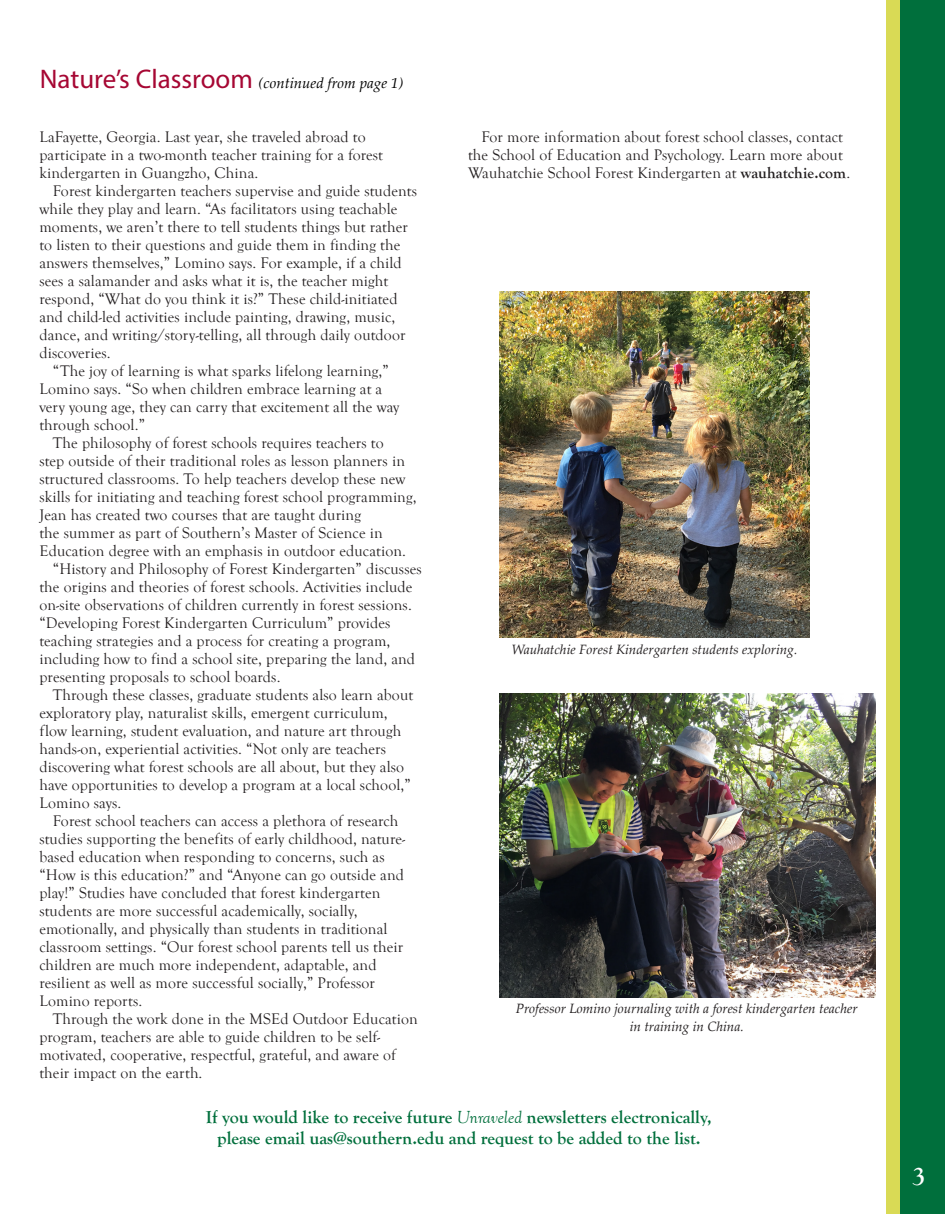
<style>
.page{position:relative;width:945px;height:1215px;background:#fff}
.page>*{position:absolute;margin:0;border:0;box-sizing:border-box;transform-origin:0 0}
.t1{font:700 27px "Goudy Old Style T";color:#fff}
.t2{font:700 18px/21.6px "Goudy Old Style T";color:#006f3c;text-align:center}
.t3{font:15.75px/18px "Goudy Old Style T";letter-spacing:.01em;color:#231f20}
.t4{font:italic 15px "Palatino Linotype";color:#000}
.t5{font:italic 13.5px/18px "Palatino Linotype";color:#231f20;text-align:center}
.s1{font-family:"Myriad Pro";font-style:normal;font-size:27px;color:#a60733}
.s2{font-weight:700}
.s3{font-weight:400;font-style:italic}
</style>
<div class="page">
<div style="left:886px;top:0;width:45px;height:1214px;background:#d9da55"></div>
<div style="left:900px;top:0;width:45px;height:1214px;background:#006f3c"></div>
<img style="left:500px;top:291px;width:310px;height:347px">
<img style="left:500px;top:694px;width:375px;height:303px">
<p class="t4" style="left:40px;top:72px;width:365px"><span class="s1">Nature’s Classroom</span> (continued from page 1)</p>
<p class="t3" style="left:39px;top:129px;width:345px">LaFayette, Georgia. Last year, she traveled abroad to participate in a two-month teacher training for a forest kindergarten in Guangzho, China.</p>
<p class="t3" style="left:53px;top:183px;width:366px">Forest kindergarten teachers supervise and guide students</p>
<p class="t3" style="left:39px;top:201px;width:359px">while they play and learn. “As facilitators using teachable</p>
<p class="t3" style="left:39px;top:219px;width:370px">moments, we aren’t there to tell students things but rather</p>
<p class="t3" style="left:39px;top:237px;width:362px">to listen to their questions and guide them in finding the</p>
<p class="t3" style="left:39px;top:255px;width:364px">answers themselves,” Lomino says. For example, if a child</p>
<p class="t3" style="left:39px;top:273px;width:350px">sees a salamander and asks what it is, the teacher might</p>
<p class="t3" style="left:39px;top:291px;width:360px">respond, “What do you think it is?” These child-initiated</p>
<p class="t3" style="left:39px;top:309px;width:357px">and child-led activities include painting, drawing, music,</p>
<p class="t3" style="left:39px;top:327px;width:368px">dance, and writing/story-telling, all through daily outdoor</p>
<p class="t3" style="left:39px;top:345px;width:73px">discoveries.</p>
<p class="t3" style="left:53px;top:363px;width:337px">“The joy of learning is what sparks lifelong learning,”</p>
<p class="t3" style="left:39px;top:381px;width:344px">Lomino says. “So when children embrace learning at a</p>
<p class="t3" style="left:39px;top:399px;width:362px">very young age, they can carry that excitement all the way</p>
<p class="t3" style="left:39px;top:417px;width:107px">through school.”</p>
<p class="t3" style="left:53px;top:435px;width:332px">The philosophy of forest schools requires teachers to</p>
<p class="t3" style="left:39px;top:453px;width:367px">step outside of their traditional roles as lesson planners in</p>
<p class="t3" style="left:39px;top:471px;width:368px">structured classrooms. To help teachers develop these new</p>
<p class="t3" style="left:39px;top:489px;width:379px">skills for initiating and teaching forest school programming,</p>
<p class="t3" style="left:39px;top:507px;width:323px">Jean has created two courses that are taught during</p>
<p class="t3" style="left:39px;top:525px;width:345px">the summer as part of Southern’s Master of Science in</p>
<p class="t3" style="left:39px;top:543px;width:368px">Education degree with an emphasis in outdoor education.</p>
<p class="t3" style="left:53px;top:561px;width:371px">“History and Philosophy of Forest Kindergarten” discusses</p>
<p class="t3" style="left:39px;top:579px;width:375px">the origins and theories of forest schools. Activities include</p>
<p class="t3" style="left:39px;top:597px;width:374px">on-site observations of children currently in forest sessions.</p>
<p class="t3" style="left:39px;top:615px;width:353px">“Developing Forest Kindergarten Curriculum” provides</p>
<p class="t3" style="left:39px;top:633px;width:353px">teaching strategies and a process for creating a program,</p>
<p class="t3" style="left:39px;top:651px;width:377px">including how to find a school site, preparing the land, and</p>
<p class="t3" style="left:39px;top:669px;width:243px">presenting proposals to school boards.</p>
<p class="t3" style="left:53px;top:687px;width:362px">Through these classes, graduate students also learn about</p>
<p class="t3" style="left:39px;top:705px;width:350px">exploratory play, naturalist skills, emergent curriculum,</p>
<p class="t3" style="left:39px;top:723px;width:363px">flow learning, student evaluation, and nature art through</p>
<p class="t3" style="left:39px;top:741px;width:348px">hands-on, experiential activities. “Not only are teachers</p>
<p class="t3" style="left:39px;top:759px;width:366px">discovering what forest schools are all about, but they also</p>
<p class="t3" style="left:39px;top:777px;width:373px">have opportunities to develop a program at a local school,”</p>
<p class="t3" style="left:39px;top:795px;width:84px">Lomino says.</p>
<p class="t3" style="left:53px;top:813px;width:347px">Forest school teachers can access a plethora of research</p>
<p class="t3" style="left:39px;top:831px;width:367px">studies supporting the benefits of early childhood, nature-</p>
<p class="t3" style="left:39px;top:849px;width:347px">based education when responding to concerns, such as</p>
<p class="t3" style="left:39px;top:867px;width:366px">“How is this education?” and “Anyone can go outside and</p>
<p class="t3" style="left:39px;top:885px;width:343px">play!” Studies have concluded that forest kindergarten</p>
<p class="t3" style="left:39px;top:903px;width:320px">students are more successful academically, socially,</p>
<p class="t3" style="left:39px;top:921px;width:350px">emotionally, and physically than students in traditional</p>
<p class="t3" style="left:39px;top:939px;width:365px">classroom settings. “Our forest school parents tell us their</p>
<p class="t3" style="left:39px;top:957px;width:339px">children are much more independent, adaptable, and</p>
<p class="t3" style="left:39px;top:975px;width:337px">resilient as well as more successful socially,” Professor</p>
<p class="t3" style="left:39px;top:993px;width:104px">Lomino reports.</p>
<p class="t3" style="left:53px;top:1011px;width:366px">Through the work done in the MSEd Outdoor Education</p>
<p class="t3" style="left:39px;top:1029px;width:342px">program, teachers are able to guide children to be self-</p>
<p class="t3" style="left:39px;top:1047px;width:358px">motivated, cooperative, respectful, grateful, and aware of</p>
<p class="t3" style="left:39px;top:1065px;width:165px">their impact on the earth.</p>
<p class="t3" style="left:468px;top:129px;width:384px;text-align:center">For more information about forest school classes, contact the School of Education and Psychology. Learn more about<br>Wauhatchie School Forest Kindergarten at <span class="s2">wauhatchie.com</span>.</p>
<p class="t5" style="left:512px;top:640px;width:287px">Wauhatchie Forest Kindergarten students exploring.</p>
<p class="t5" style="left:516px;top:999px;width:343px">Professor Lomino journaling with a forest kindergarten teacher in training in China.</p>
<p class="t2" style="left:206px;top:1106px;width:508px">If you would like to receive future <span class="s3">Unraveled</span> newsletters electronically, please email uas@southern.edu and request to be added to the list.</p>
<h1 class="t1" style="left:912px;top:1161px;width:15px">3</h1>
</div>
